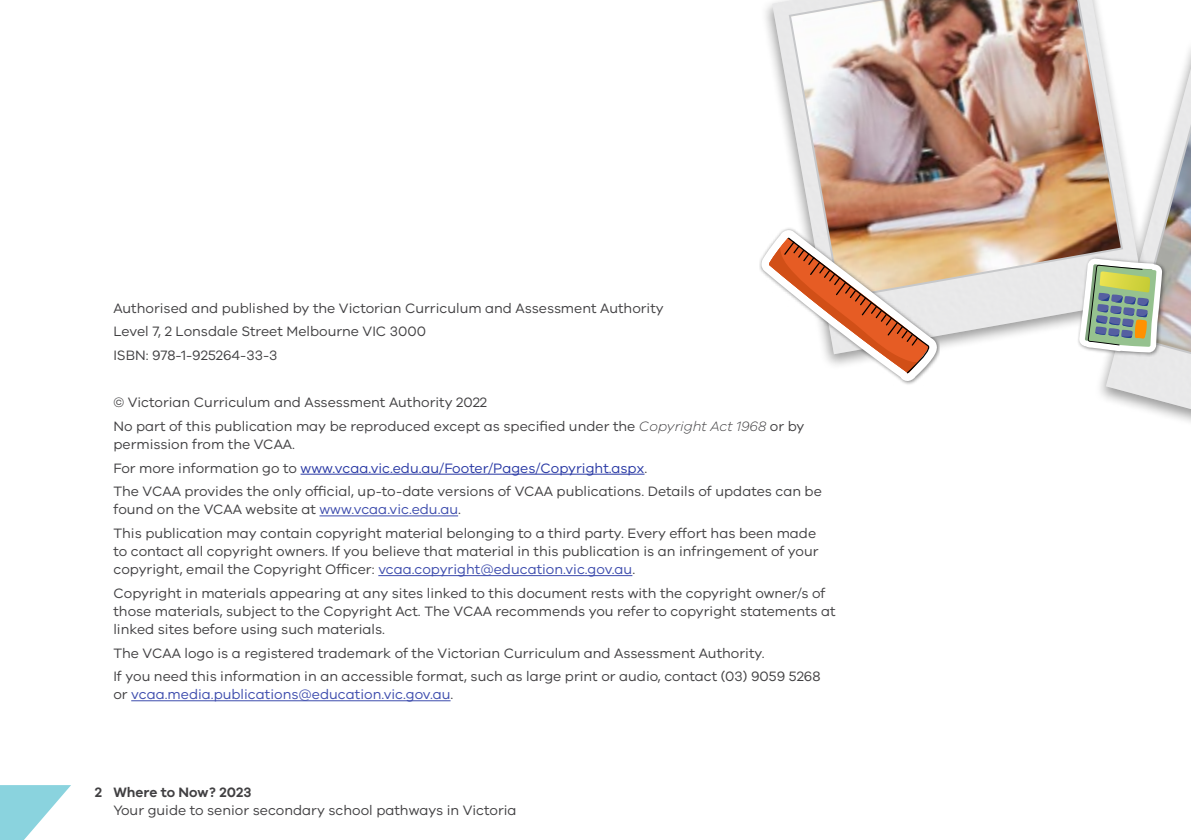
<style>
.page{position:relative;width:1191px;height:840px;background:#fff}
.page>*{position:absolute;margin:0;border:0;box-sizing:border-box;transform-origin:0 0}
.Body{font:14px/18px "VIC";color:#414042}
.Body-2{font:14px "VIC";color:#2838a4}
.t1{font:600 14px "VIC";color:#414042}
.s1{font-weight:300;font-style:italic}
.s2{color:#414042}
.s3{color:#3d4cad}
</style>
<div class="page">
<svg style="left:0;top:785px;width:71px;height:54px"></svg>
<hr style="left:300px;top:473px;width:344px;height:1px;background:#2838a4">
<hr style="left:319px;top:515px;width:139px;height:1px;background:#3d4cad">
<hr style="left:378px;top:575px;width:254px;height:1px;background:#3d4cad">
<hr style="left:131px;top:700px;width:319px;height:1px;background:#3d4cad">
<img style="left:772px;top:0;width:304px;height:348px">
<img style="left:787px;top:0;width:320px;height:300px">
<div style="left:760px;top:227px;width:180px;height:158px;background:#000;opacity:.45"></div>
<svg style="left:761px;top:229px;width:176px;height:152px"></svg>
<div style="left:1076px;top:256px;width:90px;height:100px;background:#000;opacity:.45"></div>
<img style="left:1079px;top:58px;width:112px;height:356px">
<p class="Body" style="left:113px;top:298px;width:552px">Authorised and published by the Victorian Curriculum and Assessment Authority</p>
<p class="Body" style="left:113px;top:322px;width:314px">Level 7, 2 Lonsdale Street Melbourne VIC 3000</p>
<p class="Body" style="left:113px;top:345px;width:165px">ISBN: 978-1-925264-33-3</p>
<p class="Body" style="left:113px;top:393px;width:375px">© Victorian Curriculum and Assessment Authority 2022</p>
<p class="Body" style="left:113px;top:416px;width:692px">No part of this publication may be reproduced except as specified under the <span class="s1">Copyright Act 1968</span> or by permission from the VCAA.</p>
<p class="Body-2" style="left:113px;top:459px;width:535px"><span class="s2">For more information go to</span> www.vcaa.vic.edu.au/Footer/Pages/Copyright.aspx<span class="s2">.</span></p>
<p class="Body" style="left:113px;top:482px;width:710px">The VCAA provides the only official, up-to-date versions of VCAA publications. Details of updates can be found on the VCAA website at <span class="s3">www.vcaa.vic.edu.au</span>.</p>
<p class="Body" style="left:113px;top:523px;width:706px">This publication may contain copyright material belonging to a third party. Every effort has been made to contact all copyright owners. If you believe that material in this publication is an infringement of your copyright, email the Copyright Officer: <span class="s3">vcaa.copyright@education.vic.gov.au</span>.</p>
<p class="Body" style="left:113px;top:583px;width:724px">Copyright in materials appearing at any sites linked to this document rests with the copyright owner/s of those materials, subject to the Copyright Act. The VCAA recommends you refer to copyright statements at linked sites before using such materials.</p>
<p class="Body" style="left:113px;top:643px;width:653px">The VCAA logo is a registered trademark of the Victorian Curriculum and Assessment Authority.</p>
<p class="Body" style="left:113px;top:666px;width:708px">If you need this information in an accessible format, such as large print or audio, contact (03) 9059 5268 or <span class="s3">vcaa.media.publications@education.vic.gov.au</span>.</p>
<p class="t1" style="left:95px;top:783px;width:158px">2 Where to Now? 2023</p>
<p class="Body" style="left:113px;top:800px;width:405px">Your guide to senior secondary school pathways in Victoria</p>
</div>
